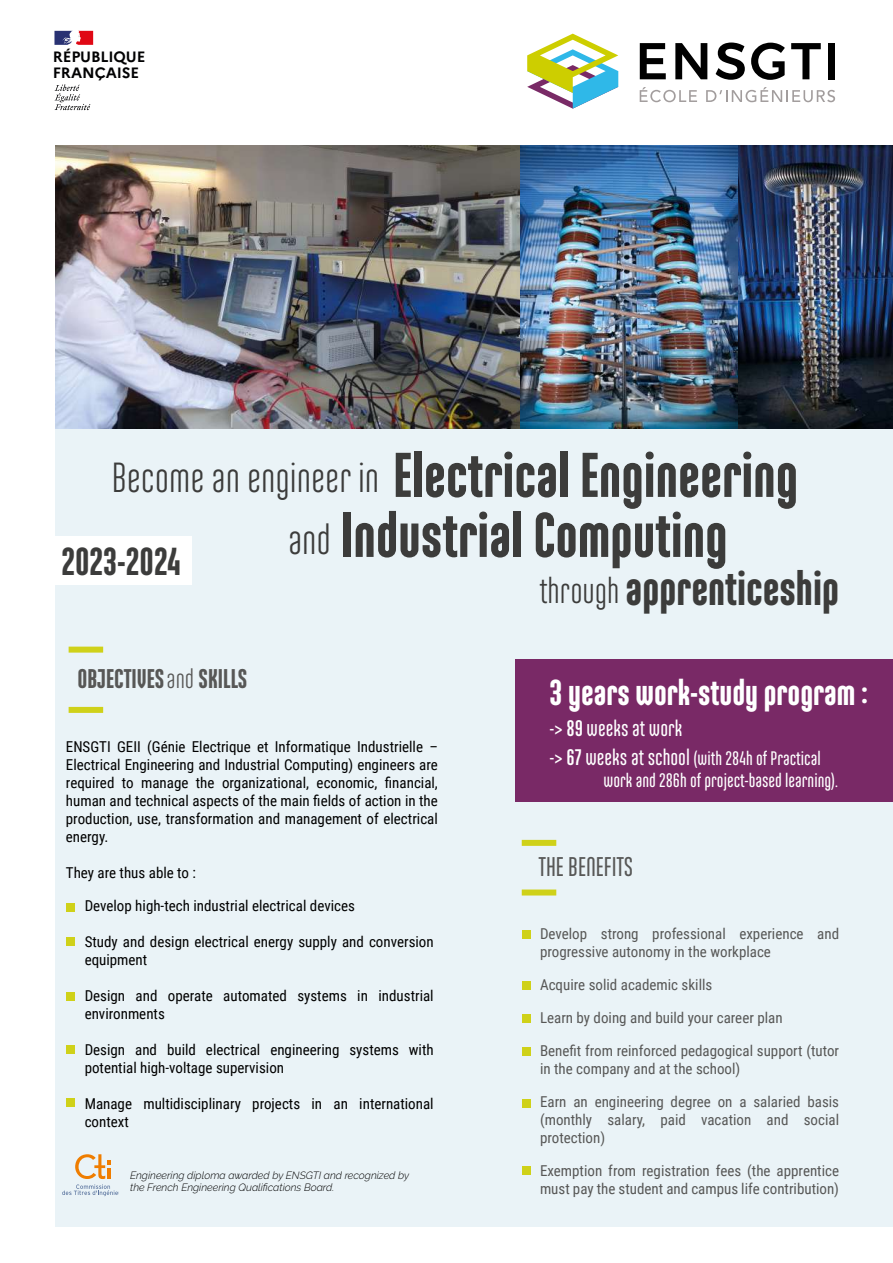
<style>
.page{position:relative;width:893px;height:1263px;background:#fff}
.page>*{position:absolute;margin:0;border:0;box-sizing:border-box;transform-origin:0 0}
.t1{font:900 63px/60px "Ando";color:#3c3c3b}
.t2{font:900 48px "Ando";color:#3c3c3b}
.t3{font:900 39px "Ando";color:#3c3c3b}
.t4{font:900 36px "Ando";color:#fff}
.t5{font:900 27px "Ando";color:#575756}
.t6{font:600 27px "Ando";color:#575756}
.t7{font:600 22.5px "Ando";color:#fff}
.t8{font:600 19.5px/22.5px "Ando";color:#fff}
.t9{font:15px/18px "Roboto Condensed";color:#000}
.t10{font:15px/18px "Roboto Condensed";color:#575756}
.t11{font:700 15px/15.1px "Marianne";letter-spacing:-.01em;color:#020203}
.t12{font:italic 300 10.5px/12.6px "Raleway";color:#000}
.s1{font-weight:400;font-size:42px}
.s2{font-weight:400;font-size:36px}
.s3{font-weight:400}
.s4{font-weight:700}
.s5{font-size:22.5px}
.s6{font-weight:700;font-size:22.5px}
</style>
<div class="page">
<div style="left:55px;top:429px;width:838px;height:798px;background:#eaf3f7"></div>
<svg style="left:640px;top:43px;width:26px;height:36px"></svg>
<svg style="left:675px;top:43px;width:32px;height:36px"></svg>
<svg style="left:716px;top:43px;width:29px;height:37px"></svg>
<svg style="left:791px;top:43px;width:30px;height:36px"></svg>
<div style="left:828px;top:43px;width:7px;height:36px;background:#000"></div>
<svg style="left:751px;top:43px;width:34px;height:37px"></svg>
<svg style="left:640px;top:87px;width:57px;height:15px"></svg>
<svg style="left:706px;top:87px;width:129px;height:15px"></svg>
<svg style="left:527px;top:34px;width:91px;height:75px"></svg>
<img style="left:737px;top:145px;width:156px;height:284px">
<img style="left:55px;top:145px;width:466px;height:284px">
<img style="left:521px;top:145px;width:216px;height:284px">
<div style="left:522px;top:889px;width:34px;height:6px;background:#cfd119"></div>
<div style="left:522px;top:840px;width:34px;height:6px;background:#cfd119"></div>
<div style="left:515px;top:659px;width:378px;height:143px;background:#792966"></div>
<div style="left:69px;top:707px;width:34px;height:6px;background:#cfd119"></div>
<div style="left:69px;top:647px;width:34px;height:6px;background:#cfd119"></div>
<svg style="left:62px;top:1154px;width:56px;height:42px"></svg>
<svg style="left:54px;top:31px;width:39px;height:14px"></svg>
<svg style="left:54px;top:85px;width:36px;height:25px"></svg>
<div style="left:66px;top:902px;width:8px;height:9px;background:#cfd119"></div>
<div style="left:66px;top:937px;width:8px;height:9px;background:#cfd119"></div>
<div style="left:66px;top:992px;width:8px;height:9px;background:#cfd119"></div>
<div style="left:66px;top:1045px;width:9px;height:9px;background:#cfd119"></div>
<div style="left:66px;top:1098px;width:9px;height:9px;background:#cfd119"></div>
<div style="left:522px;top:930px;width:8px;height:9px;background:#cfd119"></div>
<div style="left:522px;top:981px;width:8px;height:9px;background:#cfd119"></div>
<div style="left:522px;top:1014px;width:8px;height:9px;background:#cfd119"></div>
<div style="left:522px;top:1047px;width:8px;height:9px;background:#cfd119"></div>
<div style="left:522px;top:1099px;width:8px;height:9px;background:#cfd119"></div>
<div style="left:522px;top:1166px;width:8px;height:9px;background:#cfd119"></div>
<div style="left:50px;top:536px;width:141px;height:49px;background:#fff"></div>
<p class="t11" style="left:53px;top:48px;width:94px">RÉPUBLIQUE<br>FRANÇAISE</p>
<h1 class="t1" style="left:288px;top:445px;width:512px;text-indent:-176px"><span class="s1">Become an engineer in</span> Electrical Engineering <span class="s1">and</span> Industrial Computing</h1>
<h2 class="t2" style="left:539px;top:563px;width:301px"><span class="s2">through</span> apprenticeship</h2>
<h3 class="t3" style="left:62px;top:541px;width:121px">2023-2024</h3>
<h3 class="t5" style="left:77px;top:664px;width:171px">OBJECTIVES<span class="s3">and</span> SKILLS</h3>
<p class="t9" style="left:66px;top:737px;width:373px;text-align:justify">ENSGTI GEII (Génie Electrique et Informatique Industrielle – Electrical Engineering and Industrial Computing) engineers are required to manage the organizational, economic, financial, human and technical aspects of the main fields of action in the production, use, transformation and management of electrical energy.</p>
<p class="t9" style="left:66px;top:863px;width:132px">They are thus able to :</p>
<p class="t9" style="left:85px;top:896px;width:272px">Develop high-tech industrial electrical devices</p>
<p class="t9" style="left:85px;top:932px;width:351px">Study and design electrical energy supply and conversion equipment</p>
<p class="t9" style="left:85px;top:986px;width:351px">Design and operate automated systems in industrial environments</p>
<p class="t9" style="left:85px;top:1040px;width:351px">Design and build electrical engineering systems with potential high-voltage supervision</p>
<p class="t9" style="left:85px;top:1094px;width:351px">Manage multidisciplinary projects in an international context</p>
<p class="t12" style="left:130px;top:1168px;width:281px">Engineering diploma awarded by ENSGTI and recognized by the French Engineering Qualifications Board.</p>
<h3 class="t4" style="left:550px;top:673px;width:320px">3 years work-study program :</h3>
<h3 class="t7" style="left:550px;top:717px;width:134px">-&gt; <span class="s4">89</span> weeks at work</h3>
<h3 class="t8" style="left:604px;top:747px;width:236px;text-indent:-54px"><span class="s5">-&gt;</span> <span class="s6">67</span> <span class="s5">weeks at school</span> (with 284h of Practical work and 286h of project-based learning).</h3>
<h3 class="t6" style="left:538px;top:853px;width:96px">THE BENEFITS</h3>
<p class="t10" style="left:540px;top:924px;width:301px">Develop strong professional experience and progressive autonomy in the workplace</p>
<p class="t10" style="left:540px;top:975px;width:174px">Acquire solid academic skills</p>
<p class="t10" style="left:540px;top:1008px;width:244px">Learn by doing and build your career plan</p>
<p class="t10" style="left:540px;top:1041px;width:301px">Benefit from reinforced pedagogical support (tutor in the company and at the school)</p>
<p class="t10" style="left:540px;top:1092px;width:301px;text-align:justify">Earn an engineering degree on a salaried basis (monthly salary, paid vacation and social protection)</p>
<p class="t10" style="left:540px;top:1161px;width:301px">Exemption from registration fees (the apprentice must pay the student and campus life contribution)</p>
</div>
